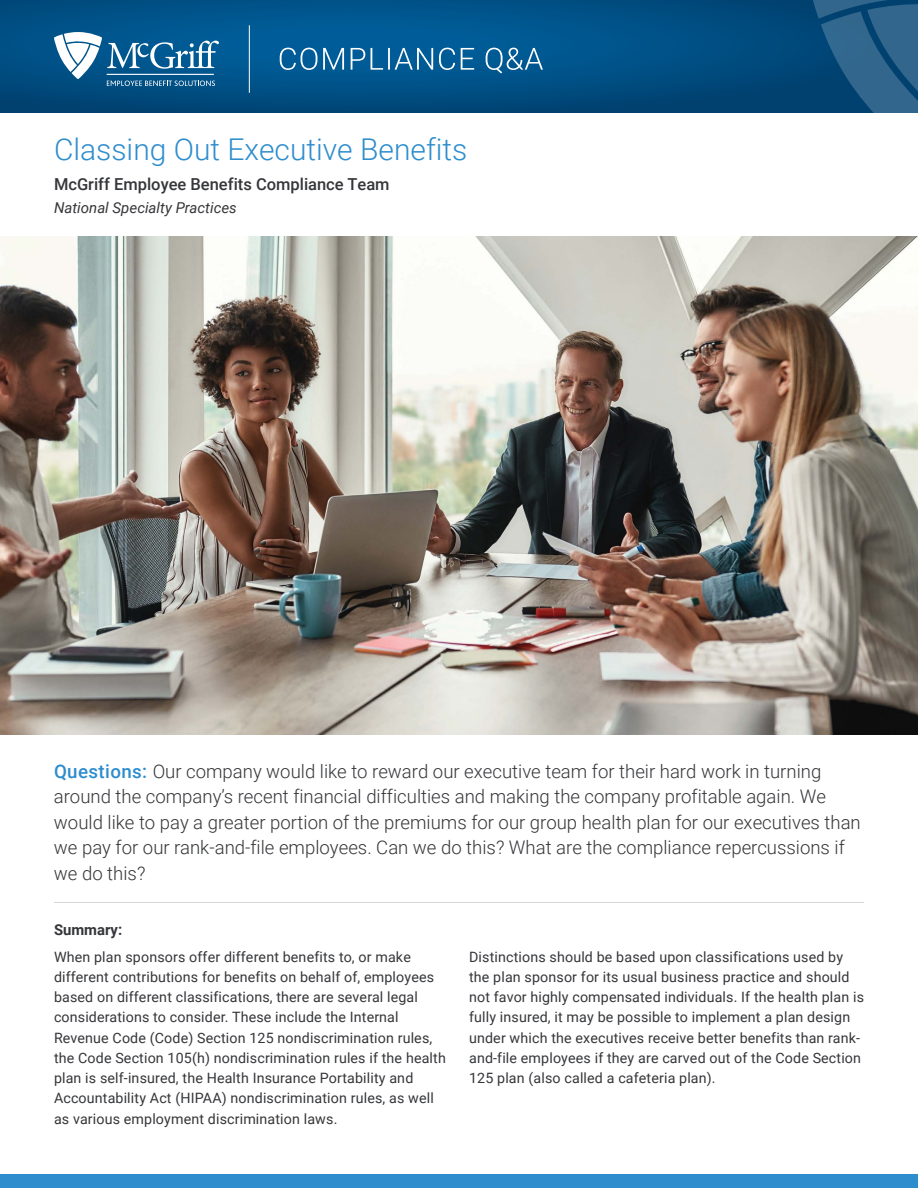
<style>
.page{position:relative;width:918px;height:1188px;background:#fff}
.page>*{position:absolute;margin:0;border:0;box-sizing:border-box;transform-origin:0 0}
.t1{font:300 30px "Roboto";color:#2e8dcd}
.t2{font:300 18.75px/25.5px "Roboto";color:#353639}
.t3{font:500 16.5px "Roboto";color:#353639}
.t4{font:italic 15px "Roboto";color:#353639}
.t5{font:700 15px "Roboto";color:#353639}
.t6{font:14.25px/20.2px "Roboto";letter-spacing:.01em;color:#353639}
.s1{font-weight:500;color:#2e8dcd}
</style>
<div class="page">
<div style="left:0;top:1174px;width:918px;height:14px;background:#2e8dcd"></div>
<svg style="left:0;top:0;width:809px;height:112px;background:#004f83"></svg>
<hr style="left:54px;top:902px;width:810px;height:1px;background:#d4d6d7">
<svg style="left:809px;top:0;width:109px;height:112px;background:#1f5982"></svg>
<svg style="left:54px;top:32px;width:165px;height:54px"></svg>
<hr style="left:249px;top:25px;width:1px;height:68px;background:#fff">
<svg style="left:280px;top:48px;width:263px;height:25px;background:#2f78a8"></svg>
<img style="left:0;top:237px;width:918px;height:497px">
<h1 class="t1" style="left:54px;top:128px;width:415px">Classing Out Executive Benefits</h1>
<p class="t3" style="left:54px;top:173px;width:337px">McGriff Employee Benefits Compliance Team</p>
<p class="t4" style="left:54px;top:197px;width:184px">National Specialty Practices</p>
<p class="t2" style="left:54px;top:758px;width:808px"><span class="s1">Questions:</span> Our company would like to reward our executive team for their hard work in turning around the company’s recent financial difficulties and making the company profitable again. We would like to pay a greater portion of the premiums for our group health plan for our executives than we pay for our rank-and-file employees. Can we do this? What are the compliance repercussions if we do this?</p>
<p class="t5" style="left:54px;top:919px;width:70px">Summary:</p>
<p class="t6" style="left:54px;top:946px;width:393px">When plan sponsors offer different benefits to, or make different contributions for benefits on behalf of, employees based on different classifications, there are several legal considerations to consider. These include the Internal Revenue Code (Code) Section 125 nondiscrimination rules, the Code Section 105(h) nondiscrimination rules if the health plan is self-insured, the Health Insurance Portability and Accountability Act (HIPAA) nondiscrimination rules, as well as various employment discrimination laws.</p>
<p class="t6" style="left:469px;top:946px;width:396px">Distinctions should be based upon classifications used by the plan sponsor for its usual business practice and should not favor highly compensated individuals. If the health plan is fully insured, it may be possible to implement a plan design under which the executives receive better benefits than rank&shy;and-file employees if they are carved out of the Code Section 125 plan (also called a cafeteria plan).</p>
</div>
